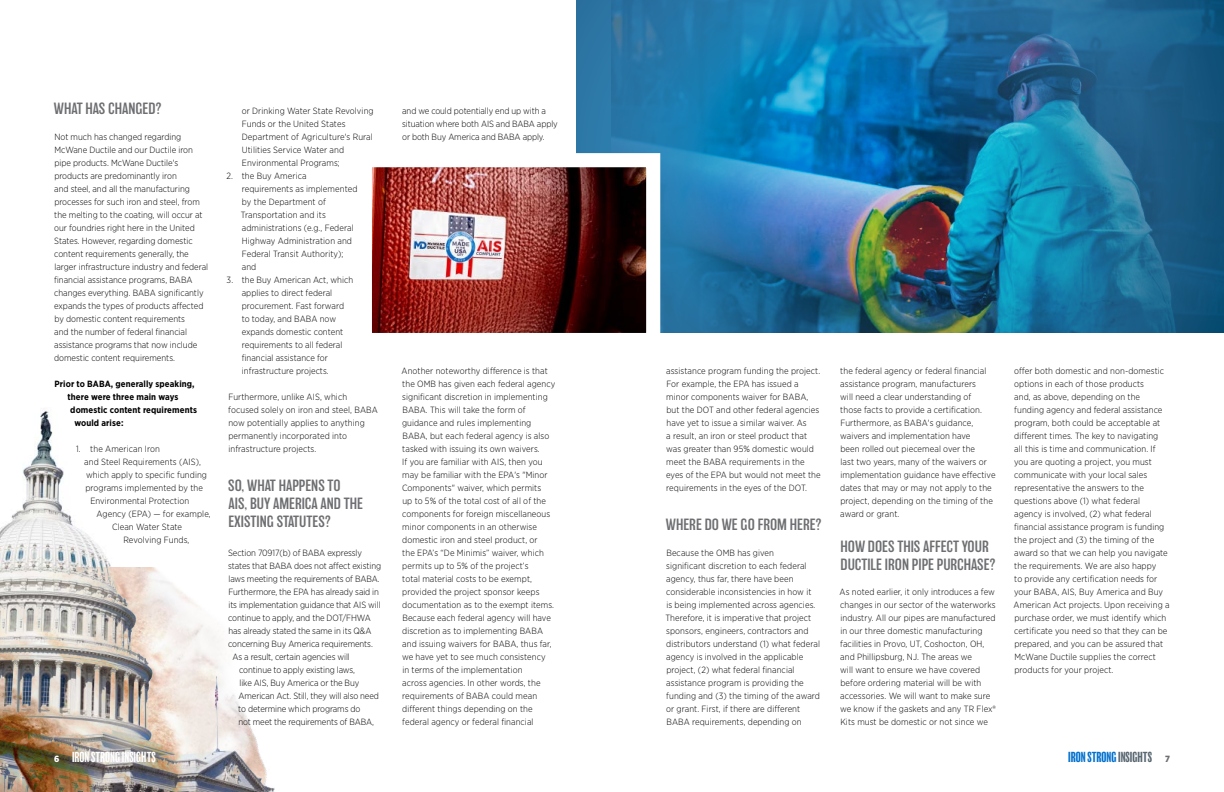
<style>
.page{position:relative;width:1224px;height:792px;background:#fff}
.page>*{position:absolute;margin:0;border:0;box-sizing:border-box;transform-origin:0 0}
.t1{font:300 15px/18px "Balboa";color:#6d6e71}
.t2{font:condensed 13.4px "Balboa";color:#fff}
.t3{font:condensed 13.4px "Balboa";color:#0070ce}
.t4{font:300 9px/13px "Gotham Narrow";letter-spacing:.01em;color:#000}
.t5{font:300 9px/13px "Gotham Narrow";letter-spacing:-.01em;color:#000}
.t6{font:700 9px "Gotham Narrow";letter-spacing:.01em;color:#000}
.s1{font-family:"Gotham Narrow";font-weight:900;font-stretch:normal;font-size:9px}
.s2{color:#596670}
.s3{font-family:"Gotham Narrow";font-weight:900;font-stretch:normal;font-size:9px;color:#6d6e71}
</style>
<div class="page">
<div style="left:576px;top:0;width:648px;height:333px;background:#2c77a6"></div>
<img style="left:612px;top:0;width:612px;height:333px">
<img style="left:0;top:411px;width:275px;height:381px">
<img style="left:372px;top:146px;width:295px;height:187px">
<h1 class="t1" style="left:54px;top:100px;width:110px">WHAT HAS CHANGED?</h1>
<p class="t4" style="left:54px;top:130px;width:156px">Not much has changed regarding McWane Ductile and our Ductile iron pipe products. McWane Ductile's products are predominantly iron<br>and steel, and all the manufacturing processes for such iron and steel, from the melting to the coating, will occur at our foundries right here in the United States. However, regarding domestic content requirements generally, the larger infrastructure industry and federal financial assistance programs, BABA changes everything. BABA significantly expands the types of products affected by domestic content requirements<br>and the number of federal financial assistance programs that now include domestic content requirements.</p>
<p class="t6" style="left:55px;top:378px;width:142px">Prior to BABA, generally speaking,</p>
<p class="t6" style="left:68px;top:391px;width:112px">there were three main ways</p>
<p class="t6" style="left:70px;top:404px;width:128px">domestic content requirements</p>
<p class="t6" style="left:74px;top:417px;width:51px">would arise:</p>
<p class="t4" style="left:76px;top:442px;width:85px">1. the American Iron</p>
<p class="t4" style="left:84px;top:455px;width:118px">and Steel Requirements (AIS),</p>
<p class="t4" style="left:86px;top:468px;width:122px">which apply to specific funding</p>
<p class="t4" style="left:85px;top:481px;width:119px">programs implemented by the</p>
<p class="t4" style="left:90px;top:494px;width:100px">Environmental Protection</p>
<p class="t4" style="left:97px;top:507px;width:116px">Agency (EPA) — for example,</p>
<p class="t4" style="left:112px;top:520px;width:72px">Clean Water State</p>
<p class="t4" style="left:123px;top:533px;width:68px">Revolving Funds,</p>
<p class="t4" style="left:242px;top:104px;width:133px">or Drinking Water State Revolving<br>Funds or the United States<br>Department of Agriculture's Rural<br>Utilities Service Water and<br>Environmental Programs;</p>
<p class="t4" style="left:241px;top:169px;width:118px;text-indent:-14px">2. the Buy America requirements as implemented by the Department of<br>Transportation and its administrations (e.g., Federal<br>Highway Administration and<br>Federal Transit Authority); and</p>
<p class="t4" style="left:242px;top:273px;width:113px;text-indent:-15px">3. the Buy American Act, which applies to direct federal procurement. Fast forward to today, and BABA now expands domestic content requirements to all federal financial assistance for infrastructure projects.</p>
<p class="t4" style="left:228px;top:390px;width:151px">Furthermore, unlike AIS, which focused solely on iron and steel, BABA now potentially applies to anything permanently incorporated into infrastructure projects.</p>
<h1 class="t1" style="left:228px;top:477px;width:136px">SO, WHAT HAPPENS TO<br>AIS, BUY AMERICA AND THE<br>EXISTING STATUTES?</h1>
<p class="t5" style="left:228px;top:546px;width:135px">Section 70917(b) of BABA expressly</p>
<p class="t5" style="left:228px;top:559px;width:154px">states that BABA does not affect existing</p>
<p class="t5" style="left:229px;top:572px;width:153px">laws meeting the requirements of BABA.</p>
<p class="t5" style="left:228px;top:585px;width:152px">Furthermore, the EPA has already said in</p>
<p class="t5" style="left:228px;top:598px;width:154px">its implementation guidance that AIS will</p>
<p class="t5" style="left:228px;top:611px;width:144px">continue to apply, and the DOT/FHWA</p>
<p class="t5" style="left:228px;top:624px;width:144px">has already stated the same in its Q&amp;A</p>
<p class="t5" style="left:228px;top:637px;width:146px">concerning Buy America requirements.</p>
<p class="t5" style="left:233px;top:650px;width:119px">As a result, certain agencies will</p>
<p class="t5" style="left:239px;top:663px;width:117px">continue to apply existing laws,</p>
<p class="t5" style="left:240px;top:676px;width:121px">like AIS, Buy America or the Buy</p>
<p class="t5" style="left:239px;top:689px;width:142px">American Act. Still, they will also need</p>
<p class="t5" style="left:238px;top:702px;width:124px">to determine which programs do</p>
<p class="t5" style="left:238px;top:715px;width:137px">not meet the requirements of BABA,</p>
<p class="t5" style="left:402px;top:104px;width:157px">and we could potentially end up with a situation where both AIS and BABA apply or both Buy America and BABA apply.</p>
<p class="t4" style="left:402px;top:364px;width:155px">Another noteworthy difference is that the OMB has given each federal agency significant discretion in implementing BABA. This will take the form of guidance and rules implementing BABA, but each federal agency is also tasked with issuing its own waivers.<br>If you are familiar with AIS, then you may be familiar with the EPA's "Minor Components" waiver, which permits<br>up to 5% of the total cost of all of the components for foreign miscellaneous minor components in an otherwise domestic iron and steel product, or<br>the EPA’s “De Minimis” waiver, which permits up to 5% of the project’s<br>total material costs to be exempt, provided the project sponsor keeps documentation as to the exempt items.<br>Because each federal agency will have discretion as to implementing BABA and issuing waivers for BABA, thus far, we have yet to see much consistency<br>in terms of the implementation<br>across agencies. In other words, the requirements of BABA could mean different things depending on the federal agency or federal financial</p>
<p class="t4" style="left:666px;top:364px;width:156px">assistance program funding the project.<br>For example, the EPA has issued a minor components waiver for BABA, but the DOT and other federal agencies have yet to issue a similar waiver. As<br>a result, an iron or steel product that was greater than 95% domestic would meet the BABA requirements in the eyes of the EPA but would not meet the requirements in the eyes of the DOT.</p>
<h1 class="t1" style="left:666px;top:516px;width:157px">WHERE DO WE GO FROM HERE?</h1>
<p class="t4" style="left:665px;top:546px;width:156px">Because the OMB has given<br>significant discretion to each federal agency, thus far, there have been considerable inconsistencies in how it<br>is being implemented across agencies.<br>Therefore, it is imperative that project sponsors, engineers, contractors and distributors understand (1) what federal agency is involved in the applicable project, (2) what federal financial assistance program is providing the funding and (3) the timing of the award or grant. First, if there are different BABA requirements, depending on</p>
<p class="t4" style="left:840px;top:364px;width:157px">the federal agency or federal financial assistance program, manufacturers<br>will need a clear understanding of<br>those facts to provide a certification.<br>Furthermore, as BABA's guidance, waivers and implementation have<br>been rolled out piecemeal over the<br>last two years, many of the waivers or implementation guidance have effective dates that may or may not apply to the project, depending on the timing of the award or grant.</p>
<h1 class="t1" style="left:840px;top:538px;width:157px">HOW DOES THIS AFFECT YOUR<br>DUCTILE IRON PIPE PURCHASE?</h1>
<p class="t4" style="left:840px;top:585px;width:158px">As noted earlier, it only introduces a few changes in our sector of the waterworks industry. All our pipes are manufactured in our three domestic manufacturing facilities in Provo, UT, Coshocton, OH, and Phillipsburg, NJ. The areas we<br>will want to ensure we have covered before ordering material will be with accessories. We will want to make sure we know if the gaskets and any TR Flex® Kits must be domestic or not since we</p>
<p class="t4" style="left:1014px;top:364px;width:157px">offer both domestic and non-domestic options in each of those products<br>and, as above, depending on the funding agency and federal assistance program, both could be acceptable at different times. The key to navigating<br>all this is time and communication. If you are quoting a project, you must communicate with your local sales representative the answers to the questions above (1) what federal agency is involved, (2) what federal financial assistance program is funding the project and (3) the timing of the award so that we can help you navigate the requirements. We are also happy<br>to provide any certification needs for your BABA, AIS, Buy America and Buy American Act projects. Upon receiving a purchase order, we must identify which certificate you need so that they can be prepared, and you can be assured that McWane Ductile supplies the correct products for your project.</p>
<h2 class="t2" style="left:54px;top:750px;width:103px"><span class="s1">6</span> IRON STRONG INSIGHTS</h2>
<h2 class="t3" style="left:1068px;top:750px;width:103px">IRON STRONG <span class="s2">INSIGHTS</span> <span class="s3">7</span></h2>
</div>
